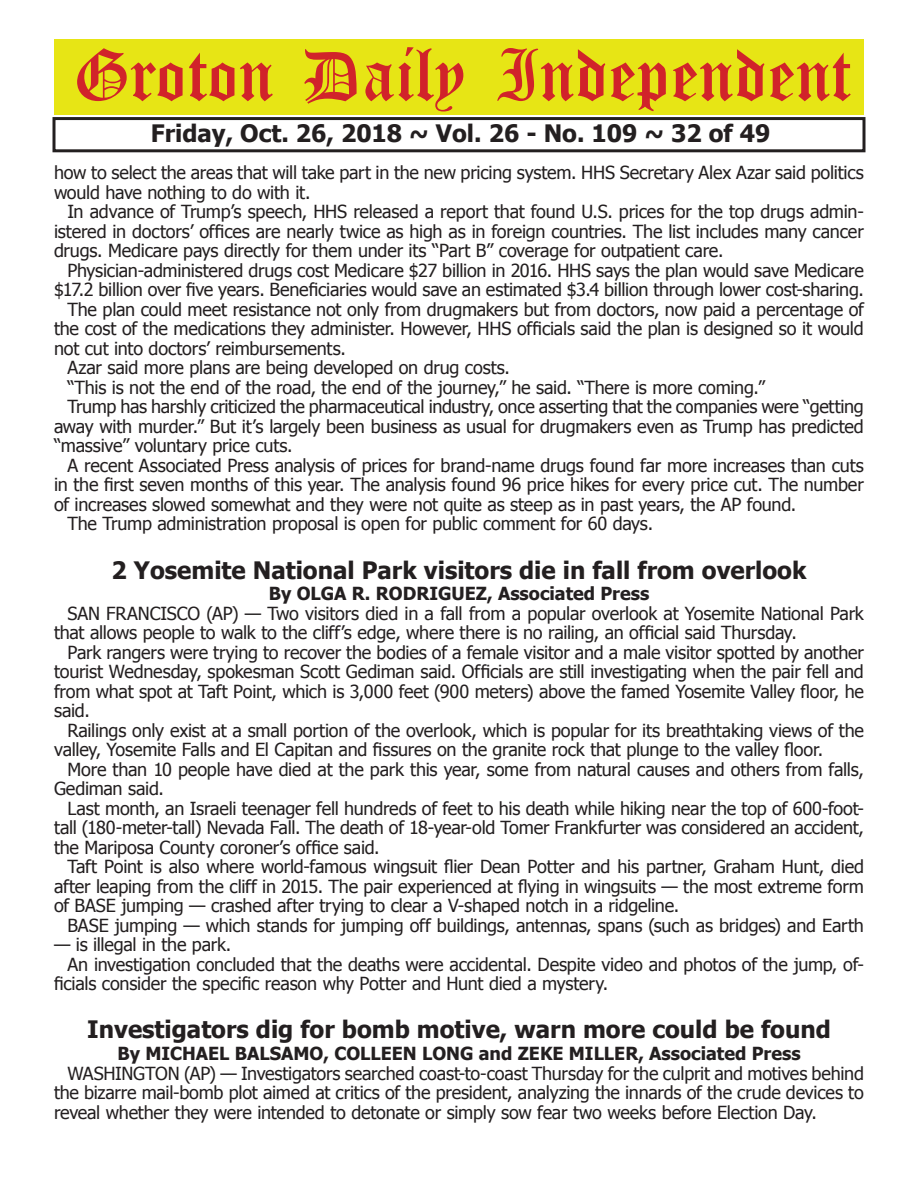
<style>
.page{position:relative;width:918px;height:1188px;background:#fff}
.page>*{position:absolute;margin:0;border:0;box-sizing:border-box;transform-origin:0 0}
.t1{font:54px "Old English Five";color:#d1232a}
.t2{font:700 24px "Tahoma";color:#231f20}
.t3{font:18px/19.5px "Tahoma";letter-spacing:-.015em;color:#231f20;text-align:justify}
.t4{font:700 18px "Tahoma";color:#231f20}
</style>
<div class="page">
<div style="left:52px;top:117px;width:814px;height:35px;border:3px solid #231f20"></div>
<div style="left:54px;top:40px;width:810px;height:75px;background:#e7e515"></div>
<h1 class="t1" style="left:73px;top:50px;width:779px">Groton Daily Independent</h1>
<h2 class="t2" style="left:151px;top:116px;width:621px">Friday, Oct. 26, 2018 ~ Vol. 26 - No. 109 ~ 32 of 49</h2>
<p class="t3" style="left:54px;top:162px;width:811px">how to select the areas that will take part in the new pricing system. HHS Secretary Alex Azar said politics would have nothing to do with it.</p>
<p class="t3" style="left:54px;top:201px;width:812px;text-indent:14px">In advance of Trump’s speech, HHS released a report that found U.S. prices for the top drugs admin&shy;istered in doctors’ offices are nearly twice as high as in foreign countries. The list includes many cancer drugs. Medicare pays directly for them under its “Part B” coverage for outpatient care.</p>
<p class="t3" style="left:68px;top:260px;width:798px">Physician-administered drugs cost Medicare $27 billion in 2016. HHS says the plan would save Medicare</p>
<p class="t3" style="left:54px;top:279px;width:811px">$17.2 billion over five years. Beneficiaries would save an estimated $3.4 billion through lower cost-sharing.</p>
<p class="t3" style="left:68px;top:299px;width:798px">The plan could meet resistance not only from drugmakers but from doctors, now paid a percentage of</p>
<p class="t3" style="left:54px;top:318px;width:811px">the cost of the medications they administer. However, HHS officials said the plan is designed so it would</p>
<p class="t3" style="left:54px;top:338px;width:293px">not cut into doctors’ reimbursements.</p>
<p class="t3" style="left:68px;top:357px;width:444px">Azar said more plans are being developed on drug costs.</p>
<p class="t3" style="left:68px;top:377px;width:699px">“This is not the end of the road, the end of the journey,” he said. “There is more coming.”</p>
<p class="t3" style="left:68px;top:396px;width:798px">Trump has harshly criticized the pharmaceutical industry, once asserting that the companies were “getting</p>
<p class="t3" style="left:54px;top:416px;width:811px">away with murder.” But it’s largely been business as usual for drugmakers even as Trump has predicted</p>
<p class="t3" style="left:54px;top:435px;width:240px">“massive” voluntary price cuts.</p>
<p class="t3" style="left:68px;top:455px;width:798px">A recent Associated Press analysis of prices for brand-name drugs found far more increases than cuts</p>
<p class="t3" style="left:54px;top:474px;width:811px">in the first seven months of this year. The analysis found 96 price hikes for every price cut. The number</p>
<p class="t3" style="left:54px;top:494px;width:744px">of increases slowed somewhat and they were not quite as steep as in past years, the AP found.</p>
<p class="t3" style="left:68px;top:513px;width:587px">The Trump administration proposal is open for public comment for 60 days.</p>
<h2 class="t2" style="left:112px;top:553px;width:696px">2 Yosemite National Park visitors die in fall from overlook</h2>
<p class="t4" style="left:269px;top:581px;width:382px">By OLGA R. RODRIGUEZ, Associated Press</p>
<p class="t3" style="left:54px;top:603px;width:811px;text-indent:14px">SAN FRANCISCO (AP) — Two visitors died in a fall from a popular overlook at Yosemite National Park that allows people to walk to the cliff’s edge, where there is no railing, an official said Thursday.</p>
<p class="t3" style="left:54px;top:642px;width:811px;text-indent:14px">Park rangers were trying to recover the bodies of a female visitor and a male visitor spotted by another tourist Wednesday, spokesman Scott Gediman said. Officials are still investigating when the pair fell and from what spot at Taft Point, which is 3,000 feet (900 meters) above the famed Yosemite Valley floor, he said.</p>
<p class="t3" style="left:54px;top:720px;width:811px;text-indent:14px">Railings only exist at a small portion of the overlook, which is popular for its breathtaking views of the valley, Yosemite Falls and El Capitan and fissures on the granite rock that plunge to the valley floor.</p>
<p class="t3" style="left:54px;top:759px;width:811px;text-indent:14px">More than 10 people have died at the park this year, some from natural causes and others from falls,<br>Gediman said.</p>
<p class="t3" style="left:54px;top:798px;width:811px;text-indent:14px">Last month, an Israeli teenager fell hundreds of feet to his death while hiking near the top of 600-foot&shy;tall (180-meter-tall) Nevada Fall. The death of 18-year-old Tomer Frankfurter was considered an accident, the Mariposa County coroner’s office said.</p>
<p class="t3" style="left:54px;top:856px;width:812px;text-indent:14px">Taft Point is also where world-famous wingsuit flier Dean Potter and his partner, Graham Hunt, died after leaping from the cliff in 2015. The pair experienced at flying in wingsuits — the most extreme form of BASE jumping — crashed after trying to clear a V-shaped notch in a ridgeline.</p>
<p class="t3" style="left:68px;top:914px;width:798px">BASE jumping — which stands for jumping off buildings, antennas, spans (such as bridges) and Earth</p>
<p class="t3" style="left:54px;top:934px;width:179px">— is illegal in the park.</p>
<p class="t3" style="left:68px;top:953px;width:798px">An investigation concluded that the deaths were accidental. Despite video and photos of the jump, of-</p>
<p class="t3" style="left:54px;top:973px;width:556px">ficials consider the specific reason why Potter and Hunt died a mystery.</p>
<h2 class="t2" style="left:87px;top:1013px;width:745px">Investigators dig for bomb motive, warn more could be found</h2>
<p class="t4" style="left:117px;top:1041px;width:685px">By MICHAEL BALSAMO, COLLEEN LONG and ZEKE MILLER, Associated Press</p>
<p class="t3" style="left:54px;top:1062px;width:811px;text-indent:14px">WASHINGTON (AP) — Investigators searched coast-to-coast Thursday for the culprit and motives behind the bizarre mail-bomb plot aimed at critics of the president, analyzing the innards of the crude devices to reveal whether they were intended to detonate or simply sow fear two weeks before Election Day.</p>
</div>
